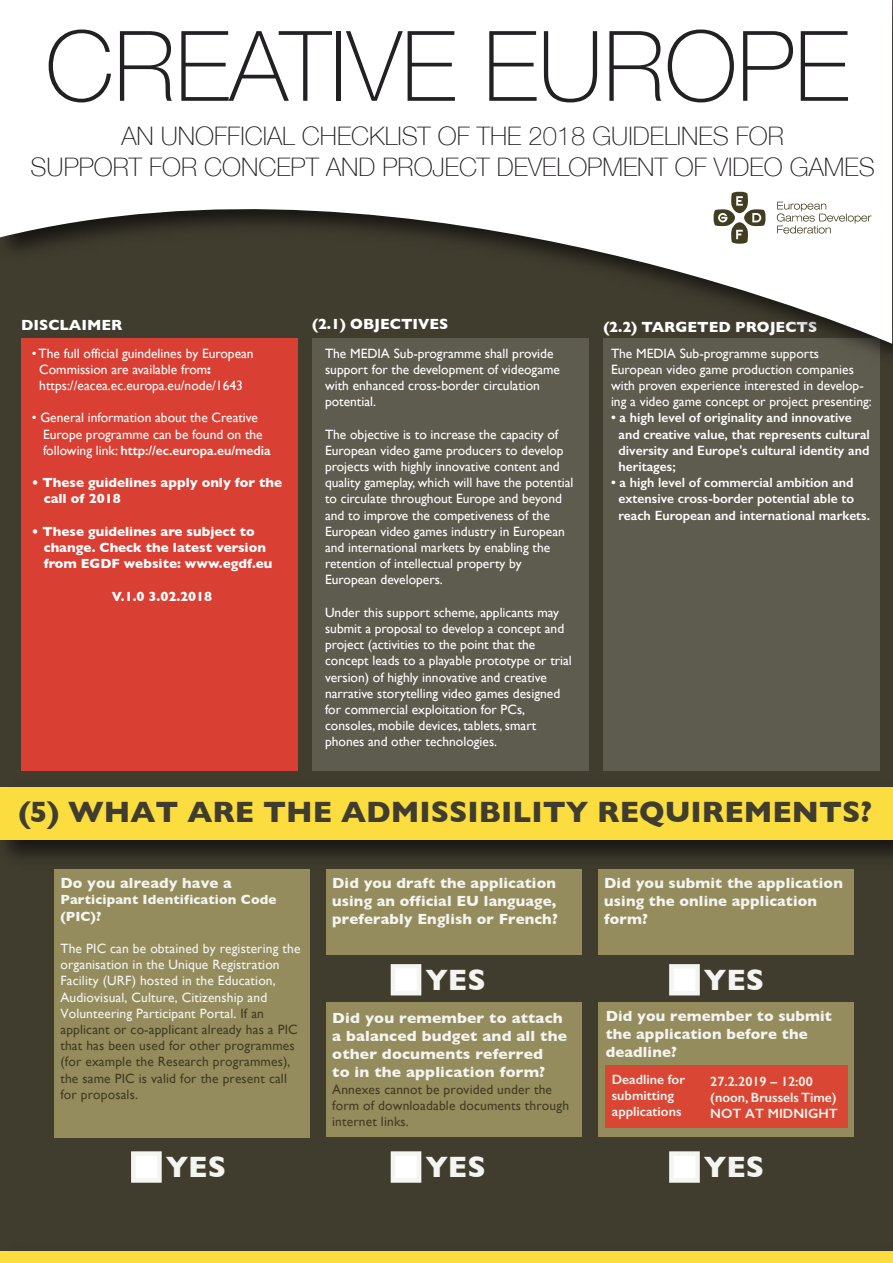
<style>
.page{position:relative;width:893px;height:1263px;background:#403d2f}
.page>*{position:absolute;margin:0;border:0;box-sizing:border-box;transform-origin:0 0}
.t1{font:100 97.5px "Helvetica Neue";color:#222022}
.t2{font:700 30px "Gill Sans";color:#403d2f}
.t3{font:700 30px "Gill Sans";color:#f4f4f0}
.t4{font:100 25.5px/30.6px "Helvetica Neue";color:#222022;text-align:center}
.t5{font:700 15px/18px "Gill Sans";letter-spacing:.01em;color:#f4f4f0}
.t6{font:700 15px/18px "Gill Sans";letter-spacing:.01em;color:#f4f4f0;scale:1.04 1}
.t7{font:700 15px "Gill Sans";color:#fff}
.t8{font:13.5px/16.2px "Gill Sans";color:#fff}
.t9{font:13.5px/16.2px "Gill Sans";letter-spacing:.01em;color:#f4f4f0}
.t10{font:600 13.5px/16.2px "Gill Sans";color:#fff}
.t11{font:700 13.5px/16.2px "Gill Sans";color:#fff}
.t12{font:600 13.5px/16.2px "Gill Sans";color:#f4f4f0}
.t13{font:13.5px/16.2px "Gill Sans";letter-spacing:.01em;color:#413d20}
.t14{font:700 13.5px/16.2px "Gill Sans";letter-spacing:.01em;color:#f4f4f0}
.s1{font-weight:700}
.s2{font-weight:600}
.s3{color:#413d20}
</style>
<div class="page">
<div style="left:603px;top:338px;width:277px;height:433px;background:#5e5b4f"></div>
<div style="left:21px;top:338px;width:276px;height:433px;background:#d93f33"></div>
<div style="left:313px;top:338px;width:276px;height:433px;background:#5e5b4f"></div>
<svg style="left:0;top:0;width:892px;height:344px;fill:#fff"></svg>
<div style="left:0;top:1251px;width:893px;height:12px;background:#fbdd40"></div>
<img style="left:0;top:787px;width:893px;height:86px">
<div style="left:0;top:788px;width:893px;height:52px;background:#fbdd40"></div>
<div style="left:599px;top:1003px;width:255px;height:134px;background:#958c5e"></div>
<div style="left:391px;top:964px;width:30px;height:31px;background:#fff;border:4px solid #f4f4f0"></div>
<div style="left:599px;top:869px;width:255px;height:85px;background:#958c5e"></div>
<div style="left:669px;top:964px;width:31px;height:31px;background:#fff;border:4px solid #f4f4f0"></div>
<div style="left:326px;top:869px;width:256px;height:85px;background:#958c5e"></div>
<div style="left:669px;top:1151px;width:31px;height:32px;background:#fff;border:4px solid #f4f4f0"></div>
<div style="left:606px;top:1065px;width:242px;height:63px;background:#d94734"></div>
<div style="left:327px;top:1003px;width:255px;height:134px;background:#958c5e"></div>
<div style="left:391px;top:1151px;width:30px;height:32px;background:#fff;border:4px solid #f4f4f0"></div>
<div style="left:55px;top:869px;width:255px;height:268px;background:#958c5e"></div>
<div style="left:131px;top:1151px;width:31px;height:32px;background:#fff;border:4px solid #f4f4f0"></div>
<svg style="left:713px;top:191px;width:158px;height:53px"></svg>
<h1 class="t1" style="left:45px;top:6px;width:805px">CREATIVE EUROPE</h1>
<h3 class="t4" style="left:31px;top:120px;width:846px">AN UNOFFICIAL CHECKLIST OF THE 2018 GUIDELINES FOR<br>SUPPORT FOR CONCEPT AND PROJECT DEVELOPMENT OF VIDEO GAMES</h3>
<p class="t7" style="left:21px;top:316px;width:103px">DISCLAIMER</p>
<p class="t7" style="left:312px;top:315px;width:138px">(2.1) OBJECTIVES</p>
<p class="t7" style="left:603px;top:318px;width:215px">(2.2) TARGETED PROJECTS</p>
<p class="t8" style="left:39px;top:345px;width:216px;text-indent:-8px">• The full official guindelines by European<br>Commission are available from<span class="s1">: </span>https://eacea.ec.europa.eu/node/1643</p>
<p class="t8" style="left:43px;top:410px;width:229px;text-indent:-11px">• General information about the Creative<br>Europe programme can be found on the following link: <span class="s2">http://ec.europa.eu/media</span></p>
<p class="t11" style="left:44px;top:474px;width:240px;text-indent:-12px">• These guidelines apply only for the call of 2018</p>
<p class="t11" style="left:44px;top:523px;width:230px;text-indent:-12px">• These guidelines are subject to change. Check the latest version from EGDF website: www.egdf.eu</p>
<p class="t11" style="left:112px;top:588px;width:102px">V.1.0 3.02.2018</p>
<p class="t8" style="left:325px;top:345px;width:236px">The MEDIA Sub-programme shall provide support for the development of videogame with enhanced cross-border circulation potential.</p>
<p class="t8" style="left:325px;top:426px;width:250px">The objective is to increase the capacity of European video game producers to develop projects with highly innovative content and quality gameplay, which will have the potential to circulate throughout Europe and beyond and to improve the competiveness of the European video games industry in European and international markets by enabling the retention of intellectual property by European developers.</p>
<p class="t8" style="left:325px;top:604px;width:248px">Under this support scheme, applicants may submit a proposal to develop a concept and project (activities to the point that the concept leads to a playable prototype or trial version) of highly innovative and creative narrative storytelling video games designed for commercial exploitation for PCs, consoles, mobile devices, tablets, smart phones and other technologies.</p>
<p class="t8" style="left:611px;top:345px;width:262px">The MEDIA Sub-programme supports European video game production companies with proven experience interested in develop&shy;ing a video game concept or project presenting:</p>
<p class="t10" style="left:618px;top:410px;width:253px;text-indent:-8px">• a high level of originality and innovative and creative value, that represents cultural diversity and Europe's cultural identity and heritages;</p>
<p class="t10" style="left:618px;top:474px;width:253px;text-indent:-8px">• a high level of commercial ambition and extensive cross-border potential able to reach European and international markets.</p>
<h2 class="t2" style="left:18px;top:794px;width:855px">(5) WHAT ARE THE ADMISSIBILITY REQUIREMENTS?</h2>
<p class="t5" style="left:60px;top:874px;width:173px">Do you already have a</p>
<p class="t14" style="left:60px;top:891px;width:218px">Participant Identification Code (PIC)?</p>
<p class="t9" style="left:60px;top:940px;width:242px">The PIC can be obtained by registering the organisation in the Unique Registration Facility (URF) hosted in the Education, Audiovisual, Culture, Citizenship and Volunteering Participant Portal. <span class="s3">If an applicant or co-applicant already has a PIC that has been used for other programmes (for example the Research programmes), the same PIC is valid for the present call for proposals.</span></p>
<h2 class="t3" style="left:166px;top:1149px;width:62px">YES</h2>
<p class="t5" style="left:332px;top:874px;width:227px;text-align:justify">Did you draft the application using an official EU language, preferably English or French?</p>
<h2 class="t3" style="left:425px;top:962px;width:62px">YES</h2>
<p class="t6" style="left:332px;top:1009px;width:227px">Did you remember to attach a balanced budget and all the other documents referred<br>to in the application form?</p>
<p class="t13" style="left:332px;top:1081px;width:238px">Annexes cannot be provided under the form of downloadable documents through internet links.</p>
<h2 class="t3" style="left:425px;top:1149px;width:62px">YES</h2>
<p class="t5" style="left:604px;top:874px;width:240px">Did you submit the application using the online application form?</p>
<h2 class="t3" style="left:704px;top:962px;width:62px">YES</h2>
<p class="t5" style="left:606px;top:1007px;width:228px">Did you remember to submit the application before the deadline?</p>
<p class="t12" style="left:612px;top:1071px;width:75px">Deadline for submitting applications</p>
<p class="t12" style="left:710px;top:1073px;width:129px">27.2.2019 – 12:00 (noon, BrusselsTime)<br>NOT AT MIDNIGHT</p>
<h2 class="t3" style="left:704px;top:1149px;width:62px">YES</h2>
</div>
